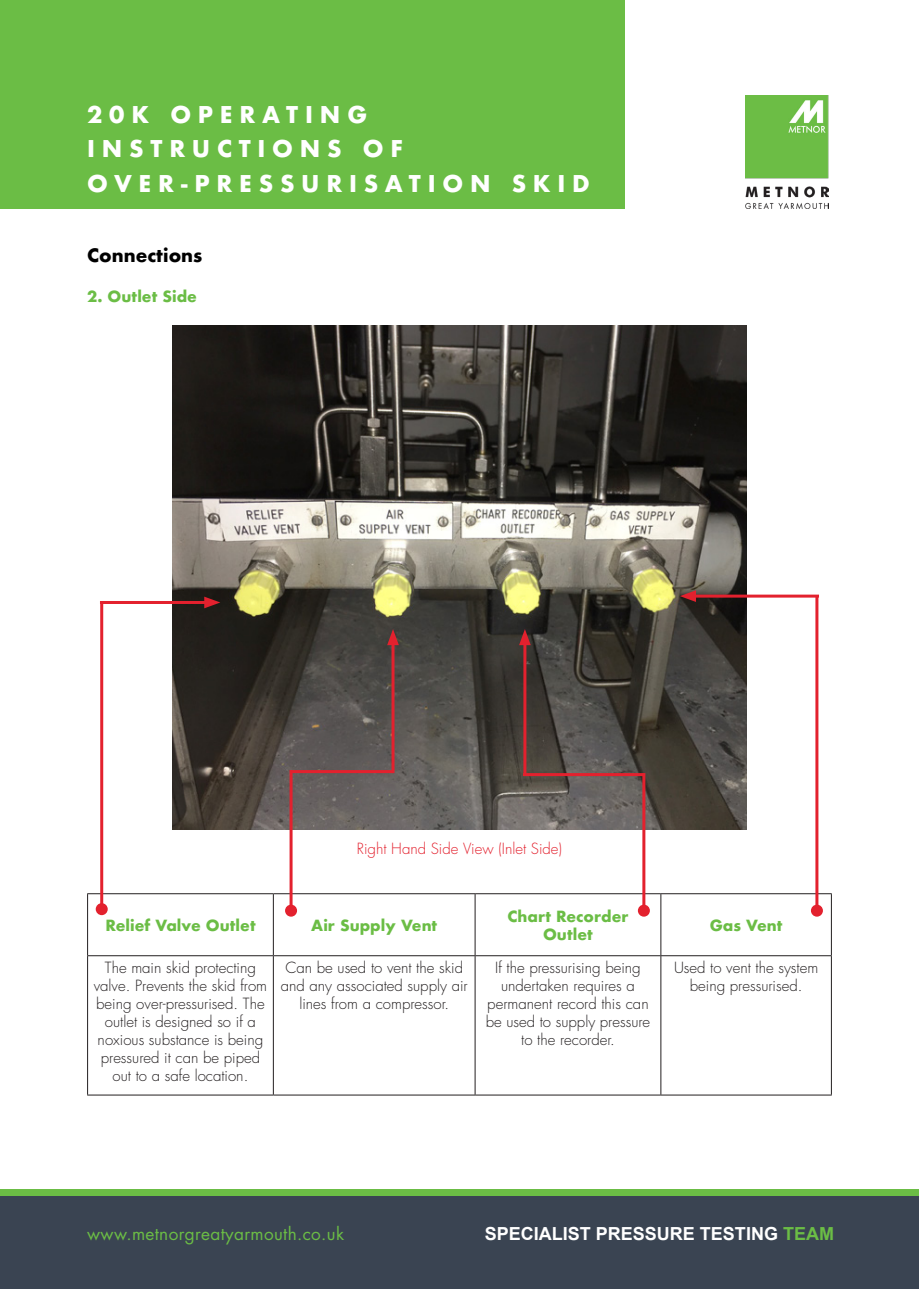
<style>
.page{position:relative;width:919px;height:1289px;background:#fff}
.page>*{position:absolute;margin:0;border:0;box-sizing:border-box;transform-origin:0 0}
.t1{font:700 22.5px/34.5px "Futura";letter-spacing:.3em;color:#fff}
.t2{font:700 18px "Arial";color:#fff}
.t3{font:700 18px "Futura";color:#000}
.t4{font:17.1px "Futura";letter-spacing:.02em;color:#6bbd45}
.t5{font:300 15px/18px "Futura";color:#231f20;text-align:center}
.t6{font:700 15px/18px "Futura";color:#6bbd45;text-align:center}
.t7{font:300 15px "Futura";color:#e3212e}
.s1{color:#6bbd45}
</style>
<div class="page">
<div style="left:0;top:1195px;width:918px;height:93px;background:#3a4452"></div>
<div style="left:0;top:1189px;width:918px;height:6px;background:#6bbd45"></div>
<div style="left:0;top:0;width:624px;height:208px;background:#6bbd45"></div>
<img style="left:745px;top:96px;width:83px;height:112px">
<hr style="left:87px;top:893px;width:186px;height:1px;background:#231f20">
<hr style="left:87px;top:894px;width:1px;height:61px;background:#231f20">
<hr style="left:273px;top:893px;width:202px;height:1px;background:#231f20">
<hr style="left:273px;top:894px;width:1px;height:61px;background:#231f20">
<hr style="left:475px;top:893px;width:185px;height:1px;background:#231f20">
<hr style="left:474px;top:894px;width:1px;height:61px;background:#231f20">
<hr style="left:660px;top:893px;width:171px;height:1px;background:#231f20">
<hr style="left:660px;top:894px;width:1px;height:61px;background:#231f20">
<hr style="left:831px;top:894px;width:1px;height:61px;background:#231f20">
<hr style="left:87px;top:955px;width:186px;height:1px;background:#231f20">
<hr style="left:87px;top:956px;width:1px;height:138px;background:#231f20">
<hr style="left:273px;top:955px;width:202px;height:1px;background:#231f20">
<hr style="left:273px;top:956px;width:1px;height:138px;background:#231f20">
<hr style="left:475px;top:955px;width:185px;height:1px;background:#231f20">
<hr style="left:474px;top:956px;width:1px;height:138px;background:#231f20">
<hr style="left:660px;top:955px;width:171px;height:1px;background:#231f20">
<hr style="left:660px;top:956px;width:1px;height:138px;background:#231f20">
<hr style="left:831px;top:956px;width:1px;height:138px;background:#231f20">
<hr style="left:87px;top:1094px;width:186px;height:1px;background:#231f20">
<hr style="left:273px;top:1094px;width:202px;height:1px;background:#231f20">
<hr style="left:475px;top:1094px;width:185px;height:1px;background:#231f20">
<hr style="left:660px;top:1094px;width:171px;height:1px;background:#231f20">
<img style="left:172px;top:325px;width:574px;height:504px">
<hr style="left:100px;top:601px;width:110px;height:3px;background:#e3212e">
<svg style="left:204px;top:596px;width:16px;height:12px"></svg>
<hr style="left:100px;top:602px;width:3px;height:307px;background:#e3212e">
<div style="left:96px;top:903px;width:12px;height:12px;background:#e3212e;border-radius:50%"></div>
<hr style="left:289px;top:770px;width:3px;height:140px;background:#e3212e">
<div style="left:285px;top:904px;width:12px;height:12px;background:#e3212e;border-radius:50%"></div>
<hr style="left:291px;top:770px;width:102px;height:3px;background:#e3212e">
<hr style="left:391px;top:639px;width:3px;height:134px;background:#e3212e">
<svg style="left:387px;top:629px;width:12px;height:16px"></svg>
<hr style="left:642px;top:773px;width:3px;height:137px;background:#e3212e">
<div style="left:637px;top:904px;width:12px;height:12px;background:#e3212e;border-radius:50%"></div>
<hr style="left:523px;top:773px;width:120px;height:3px;background:#e3212e">
<hr style="left:523px;top:639px;width:3px;height:136px;background:#e3212e">
<svg style="left:519px;top:629px;width:11px;height:16px"></svg>
<hr style="left:815px;top:596px;width:3px;height:314px;background:#e3212e">
<div style="left:810px;top:904px;width:12px;height:12px;background:#e3212e;border-radius:50%"></div>
<hr style="left:690px;top:594px;width:129px;height:3px;background:#e3212e">
<svg style="left:680px;top:590px;width:16px;height:12px"></svg>
<p class="t1" style="left:87px;top:97px;width:504px">20K OPERATING<br>INSTRUCTIONS OF<br>OVER-PRESSURISATION SKID</p>
<p class="t3" style="left:87px;top:242px;width:117px">Connections</p>
<p class="t6" style="left:87px;top:287px;width:111px">2. Outlet Side</p>
<p class="t7" style="left:357px;top:838px;width:207px">Right Hand Side View (Inlet Side)</p>
<p class="t6" style="left:105px;top:916px;width:152px">Relief Valve Outlet</p>
<p class="t6" style="left:311px;top:916px;width:127px">Air Supply Vent</p>
<p class="t6" style="left:507px;top:907px;width:122px">Chart Recorder<br>Outlet</p>
<p class="t6" style="left:709px;top:916px;width:74px">Gas Vent</p>
<p class="t5" style="left:94px;top:959px;width:175px">The main skid protecting valve. Prevents the skid from being over-pressurised. The outlet is designed so if a noxious substance is being pressured it can be piped out to a safe location.</p>
<p class="t5" style="left:281px;top:959px;width:188px">Can be used to vent the skid and any associated supply air lines from a compressor.</p>
<p class="t5" style="left:485px;top:959px;width:166px">If the pressurising being undertaken requires a permanent record this can be used to supply pressure to the recorder.</p>
<p class="t5" style="left:674px;top:959px;width:146px">Used to vent the system being pressurised.</p>
<p class="t4" style="left:87px;top:1221px;width:258px">www.metnorgreatyarmouth.co.uk</p>
<p class="t2" style="left:484px;top:1221px;width:351px">SPECIALIST PRESSURE TESTING <span class="s1">TEAM</span></p>
</div>
